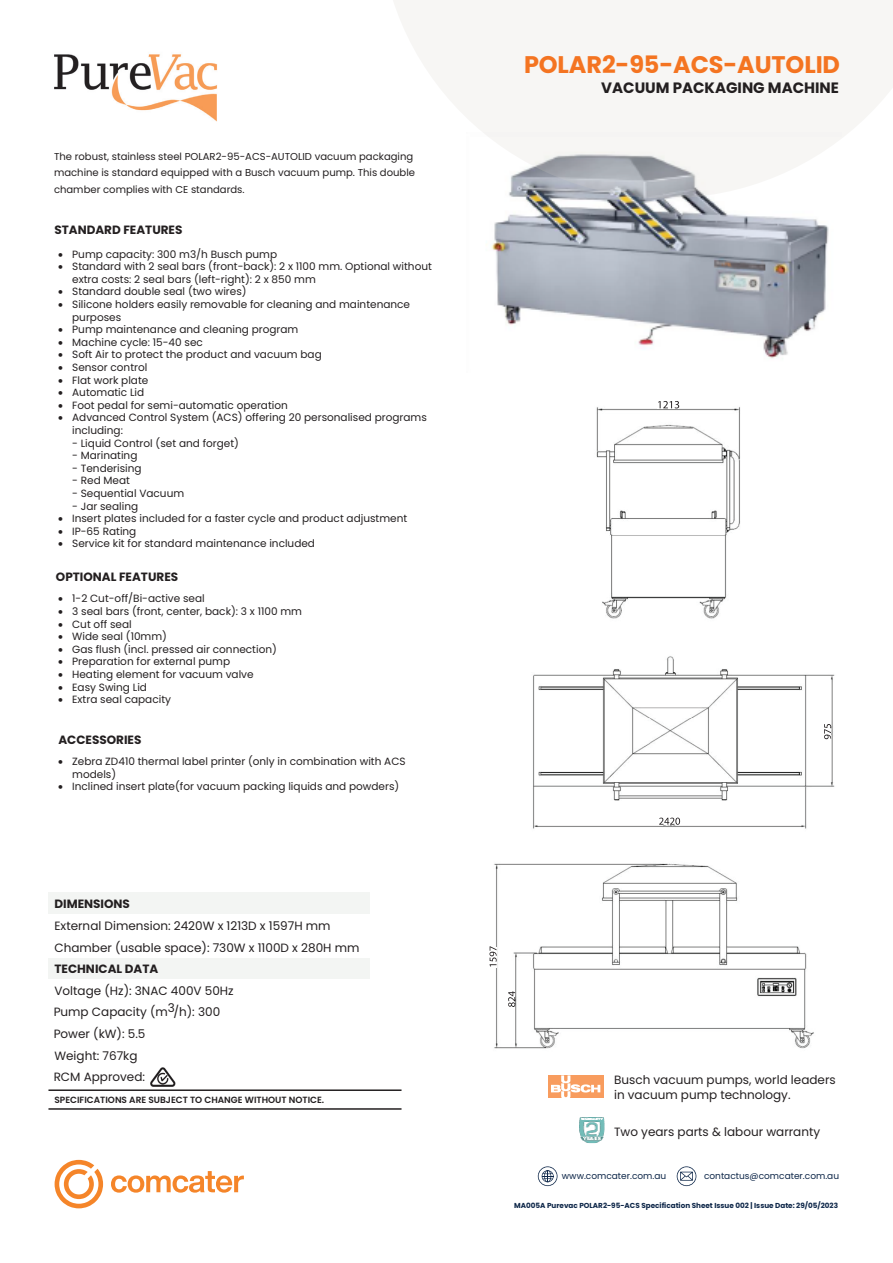
<style>
.page{position:relative;width:893px;height:1263px;background:#fff}
.page>*{position:absolute;margin:0;border:0;box-sizing:border-box;transform-origin:0 0}
.t1{font:700 24px "Poppins";letter-spacing:-.005em;color:#f47421}
.t2{font:700 15px "Poppins";color:#231f20}
.t3{font:12px/21.6px "Poppins";color:#231f20}
.t4{font:700 12px "Poppins";color:#231f20}
.t5{font:10.5px/12.6px "Poppins";color:#231f20}
.t6{font:10.05px/16.5px "Poppins";color:#231f20}
.t7{font:600 9px "Poppins";color:#231f20}
.t8{font:9px "Poppins";color:#0e2749}
.t9{font:700 7.2px "Poppins";color:#0e2749}
</style>
<div class="page">
<img style="left:491px;top:198px;width:338px;height:161px">
<svg style="left:394px;top:0;width:499px;height:198px;fill:#f7f6f4"></svg>
<img style="left:596px;top:405px;width:144px;height:214px">
<div style="left:657px;top:400px;width:21px;height:8px;background:#fff"></div>
<svg style="left:658px;top:401px;width:21px;height:7px"></svg>
<svg style="left:538px;top:1166px;width:19px;height:20px"></svg>
<svg style="left:677px;top:1166px;width:19px;height:20px"></svg>
<svg style="left:55px;top:1160px;width:189px;height:48px"></svg>
<hr style="left:48px;top:1089px;width:353px;height:2px;background:#231f20">
<hr style="left:48px;top:1108px;width:353px;height:2px;background:#231f20">
<img style="left:54px;top:54px;width:163px;height:68px">
<div style="left:48px;top:892px;width:322px;height:22px;background:#f3f5f3"></div>
<div style="left:48px;top:958px;width:322px;height:21px;background:#f3f5f3"></div>
<img style="left:150px;top:1068px;width:26px;height:18px">
<img style="left:494px;top:656px;width:341px;height:393px">
<svg style="left:489px;top:946px;width:8px;height:20px"></svg>
<div style="left:507px;top:989px;width:8px;height:21px;background:#fff"></div>
<svg style="left:508px;top:991px;width:7px;height:16px"></svg>
<svg style="left:659px;top:817px;width:20px;height:1px"></svg>
<svg style="left:659px;top:818px;width:21px;height:7px"></svg>
<svg style="left:823px;top:722px;width:8px;height:20px"></svg>
<svg style="left:824px;top:724px;width:7px;height:15px"></svg>
<img style="left:579px;top:1117px;width:25px;height:27px">
<div style="left:548px;top:1076px;width:55px;height:22px;background:#f89c5e"></div>
<svg style="left:551px;top:1075px;width:49px;height:23px"></svg>
<p class="t6" style="left:54px;top:148px;width:363px">The robust, stainless steel POLAR2-95-ACS-AUTOLID vacuum packaging machine is standard equipped with a Busch vacuum pump. This double chamber complies with CE standards.</p>
<p class="t4" style="left:54px;top:223px;width:130px">STANDARD FEATURES</p>
<p class="t5" style="left:58px;top:248px;width:220px">• Pump capacity: 300 m3/h Busch pump</p>
<p class="t5" style="left:72px;top:260px;width:361px;text-indent:-14px">• Standard with 2 seal bars (front-back): 2 x 1100 mm. Optional without extra costs: 2 seal bars (left-right): 2 x 850 mm</p>
<p class="t5" style="left:58px;top:285px;width:190px">• Standard double seal (two wires)</p>
<p class="t5" style="left:72px;top:298px;width:339px;text-indent:-14px">• Silicone holders easily removable for cleaning and maintenance purposes</p>
<p class="t5" style="left:58px;top:323px;width:242px">• Pump maintenance and cleaning program</p>
<p class="t5" style="left:58px;top:336px;width:146px">• Machine cycle: 15-40 sec</p>
<p class="t5" style="left:58px;top:348px;width:265px">• Soft Air to protect the product and vacuum bag</p>
<p class="t5" style="left:58px;top:361px;width:91px">• Sensor control</p>
<p class="t5" style="left:58px;top:374px;width:92px">• Flat work plate</p>
<p class="t5" style="left:58px;top:386px;width:88px">• Automatic Lid</p>
<p class="t5" style="left:58px;top:399px;width:231px">• Foot pedal for semi-automatic operation</p>
<p class="t5" style="left:72px;top:411px;width:356px;text-indent:-14px">• Advanced Control System (ACS) offering 20 personalised programs including:</p>
<p class="t5" style="left:72px;top:437px;width:168px">- Liquid Control (set and forget)</p>
<p class="t5" style="left:72px;top:449px;width:67px">- Marinating</p>
<p class="t5" style="left:72px;top:462px;width:71px">- Tenderising</p>
<p class="t5" style="left:72px;top:474px;width:59px">- Red Meat</p>
<p class="t5" style="left:72px;top:487px;width:114px">- Sequential Vacuum</p>
<p class="t5" style="left:72px;top:500px;width:68px">- Jar sealing</p>
<p class="t5" style="left:58px;top:512px;width:351px">• Insert plates included for a faster cycle and product adjustment</p>
<p class="t5" style="left:58px;top:525px;width:80px">• IP-65 Rating</p>
<p class="t5" style="left:58px;top:537px;width:258px">• Service kit for standard maintenance included</p>
<p class="t4" style="left:56px;top:570px;width:124px">OPTIONAL FEATURES</p>
<p class="t5" style="left:58px;top:592px;width:148px">• 1-2 Cut-off/Bi-active seal</p>
<p class="t5" style="left:58px;top:605px;width:245px">• 3 seal bars (front, center, back): 3 x 1100 mm</p>
<p class="t5" style="left:58px;top:618px;width:75px">• Cut off seal</p>
<p class="t5" style="left:58px;top:630px;width:110px">• Wide seal (10mm)</p>
<p class="t5" style="left:58px;top:643px;width:220px">• Gas flush (incl. pressed air connection)</p>
<p class="t5" style="left:58px;top:655px;width:173px">• Preparation for external pump</p>
<p class="t5" style="left:58px;top:668px;width:197px">• Heating element for vacuum valve</p>
<p class="t5" style="left:58px;top:681px;width:90px">• Easy Swing Lid</p>
<p class="t5" style="left:58px;top:693px;width:114px">• Extra seal capacity</p>
<p class="t4" style="left:58px;top:733px;width:85px">ACCESSORIES</p>
<p class="t5" style="left:72px;top:755px;width:335px;text-indent:-14px">• Zebra ZD410 thermal label printer (only in combination with ACS models)</p>
<p class="t5" style="left:58px;top:780px;width:343px">• Inclined insert plate(for vacuum packing liquids and powders)</p>
<p class="t4" style="left:54px;top:897px;width:77px">DIMENSIONS</p>
<p class="t3" style="left:54px;top:915px;width:306px">External Dimension: 2420W x 1213D x 1597H mm<br>Chamber (usable space): 730W x 1100D x 280H mm</p>
<p class="t4" style="left:54px;top:962px;width:105px">TECHNICAL DATA</p>
<p class="t3" style="left:54px;top:980px;width:182px">Voltage (Hz): 3NAC 400V 50Hz<br>Pump Capacity (m3/h): 300<br>Power (kW): 5.5<br>Weight: 767kg<br>RCM Approved:</p>
<p class="t7" style="left:54px;top:1094px;width:271px">SPECIFICATIONS ARE SUBJECT TO CHANGE WITHOUT NOTICE.</p>
<h1 class="t1" style="left:524px;top:51px;width:317px">POLAR2-95-ACS-AUTOLID</h1>
<h2 class="t2" style="left:601px;top:79px;width:239px">VACUUM PACKAGING MACHINE</h2>
<p class="t3" style="left:614px;top:1073px;width:223px;line-height:14.4px">Busch vacuum pumps, world leaders in vacuum pump technology.</p>
<p class="t3" style="left:614px;top:1121px;width:208px">Two years parts &amp; labour warranty</p>
<p class="t8" style="left:562px;top:1171px;width:106px">www.comcater.com.au</p>
<p class="t8" style="left:704px;top:1171px;width:137px">contactus@comcater.com.au</p>
<p class="t9" style="left:514px;top:1202px;width:325px">MA005A Purevac POLAR2-95-ACS Specification Sheet Issue 002 | Issue Date: 29/05/2023</p>
</div>
